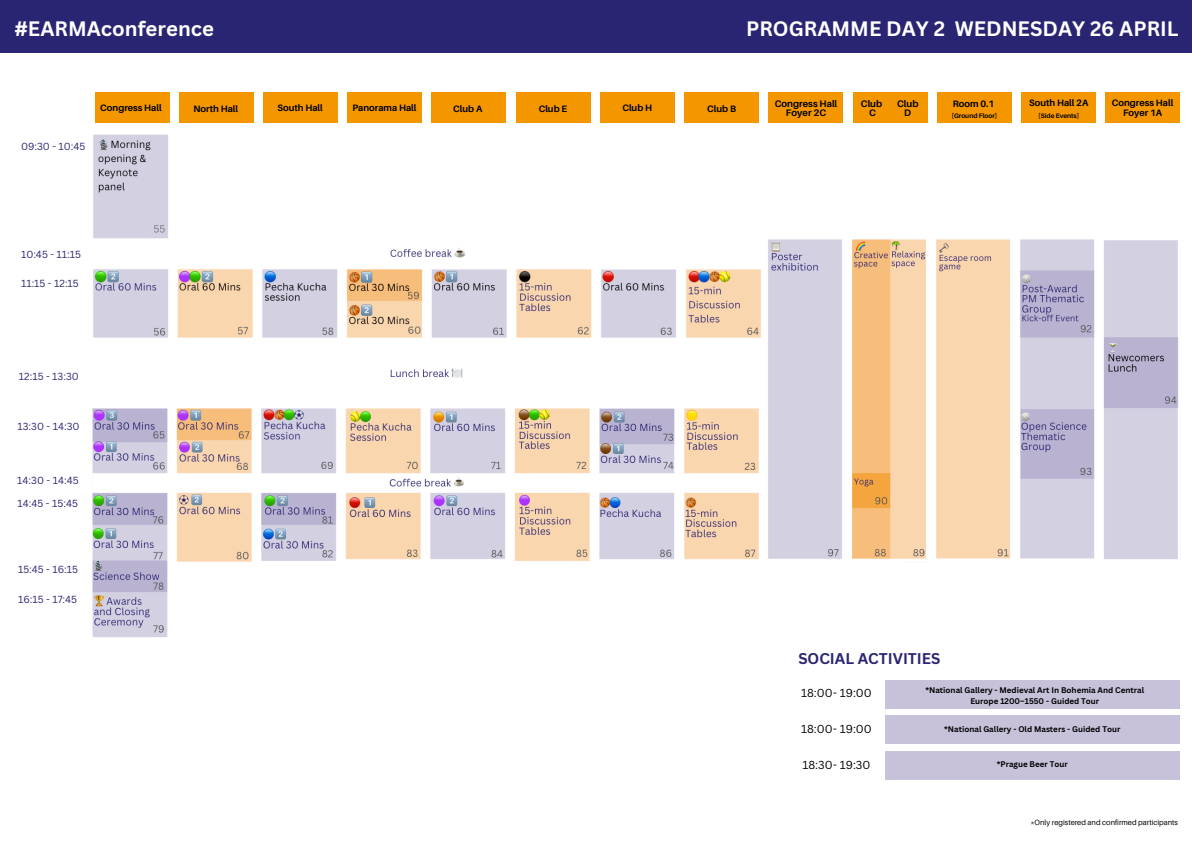
<style>
.page{position:relative;width:1192px;height:842px;background:#fff}
.page>*{position:absolute;margin:0;border:0;box-sizing:border-box;transform-origin:0 0}
.t1{font:700 20.35px "Canva Sans";color:#fff}
.t2{font:700 15.15px "Canva Sans";color:#2a2572}
.t3{font:11.3px "Canva Sans";color:#000}
.t4{font:10px "Canva Sans";color:#2a2572}
.t5{font:700 9.5px/9.5px "Aileron";color:#000;text-align:center}
.t6{font:700 9.3px/9.3px "Aileron";color:#000;text-align:center}
.t7{font:700 8px/10.8px "Canva Sans";color:#000;text-align:center}
.t8{font:7.5px "Aileron";color:#000}
.t9{font:700 6.5px "Aileron";color:#000}
</style>
<div class="page">
<div style="left:0;top:0;width:1191px;height:53px;background:#2a2572"></div>
<img style="left:93px;top:134px;width:668px;height:204px">
<img style="left:92px;top:368px;width:667px;height:269px">
<img style="left:768px;top:239px;width:411px;height:324px">
<div style="left:95px;top:92px;width:74px;height:31px;background:#f39600"></div>
<div style="left:179px;top:92px;width:74px;height:31px;background:#f39600"></div>
<div style="left:263px;top:92px;width:74px;height:31px;background:#f39600"></div>
<div style="left:347px;top:92px;width:75px;height:31px;background:#f39600"></div>
<div style="left:431px;top:92px;width:75px;height:31px;background:#f39600"></div>
<div style="left:516px;top:92px;width:74px;height:31px;background:#f39600"></div>
<div style="left:600px;top:92px;width:74px;height:31px;background:#f39600"></div>
<div style="left:684px;top:92px;width:75px;height:31px;background:#f39600"></div>
<div style="left:768px;top:92px;width:75px;height:31px;background:#f39600"></div>
<div style="left:853px;top:92px;width:74px;height:31px;background:#f39600"></div>
<div style="left:937px;top:92px;width:75px;height:31px;background:#f39600"></div>
<div style="left:1021px;top:92px;width:75px;height:31px;background:#f39600"></div>
<div style="left:1105px;top:92px;width:75px;height:31px;background:#f39600"></div>
<div style="left:885px;top:680px;width:295px;height:28px;background:#c7c2da"></div>
<div style="left:885px;top:716px;width:295px;height:28px;background:#c7c2da"></div>
<div style="left:885px;top:752px;width:295px;height:28px;background:#c7c2da"></div>
<h1 class="t1" style="left:14px;top:15px;width:201px">#EARMAconference</h1>
<h1 class="t1" style="left:746px;top:15px;width:434px">PROGRAMME DAY 2 WEDNESDAY 26 APRIL</h1>
<p class="t4" style="left:21px;top:139px;width:66px">09:30 - 10:45</p>
<p class="t6" style="left:100px;top:103px;width:63px">Congress Hall</p>
<p class="t6" style="left:194px;top:103px;width:46px">North Hall</p>
<p class="t6" style="left:277px;top:103px;width:47px">South Hall</p>
<p class="t6" style="left:352px;top:103px;width:66px">Panorama Hall</p>
<p class="t6" style="left:453px;top:103px;width:31px">Club A</p>
<p class="t6" style="left:539px;top:103px;width:30px">Club E</p>
<p class="t6" style="left:622px;top:103px;width:31px">Club H</p>
<p class="t6" style="left:707px;top:103px;width:30px">Club B</p>
<p class="t5" style="left:775px;top:98px;width:64px">Congress Hall<br>Foyer 2C</p>
<p class="t5" style="left:861px;top:98px;width:23px">Club<br>C</p>
<p class="t5" style="left:897px;top:98px;width:23px">Club<br>D</p>
<p class="t6" style="left:953px;top:99px;width:43px">Room 0.1</p>
<p class="t9" style="left:952px;top:111px;width:47px">[Ground Floor]</p>
<p class="t6" style="left:1029px;top:98px;width:61px">South Hall 2A</p>
<p class="t9" style="left:1038px;top:111px;width:42px">[Side Events]</p>
<p class="t6" style="left:1112px;top:98px;width:63px">Congress Hall<br>Foyer 1A</p>
<p class="t4" style="left:21px;top:247px;width:62px">10:45 - 11:15</p>
<p class="t4" style="left:21px;top:276px;width:59px">11:15 - 12:15</p>
<p class="t4" style="left:19px;top:370px;width:61px">12:15 - 13:30</p>
<p class="t4" style="left:18px;top:420px;width:64px">13:30 - 14:30</p>
<p class="t4" style="left:17px;top:473px;width:63px">14:30 - 14:45</p>
<p class="t4" style="left:18px;top:496px;width:62px">14:45 - 15:45</p>
<p class="t4" style="left:18px;top:563px;width:62px">15:45 - 16:15</p>
<p class="t4" style="left:18px;top:592px;width:61px">16:15 - 17:45</p>
<h2 class="t2" style="left:798px;top:647px;width:144px">SOCIAL ACTIVITIES</h2>
<h3 class="t3" style="left:801px;top:685px;width:72px">18:00- 19:00</h3>
<h3 class="t3" style="left:801px;top:721px;width:72px">18:00- 19:00</h3>
<h3 class="t3" style="left:802px;top:757px;width:70px">18:30- 19:30</h3>
<p class="t7" style="left:925px;top:684px;width:220px">*National Gallery - Medieval Art In Bohemia And Central<br>Europe 1200–1550 - Guided Tour</p>
<p class="t7" style="left:944px;top:724px;width:178px">*National Gallery - Old Masters - Guided Tour</p>
<p class="t7" style="left:997px;top:759px;width:73px">*Prague Beer Tour</p>
<p class="t8" style="left:1030px;top:817px;width:149px">*Only registered and confirmed participants</p>
</div>
